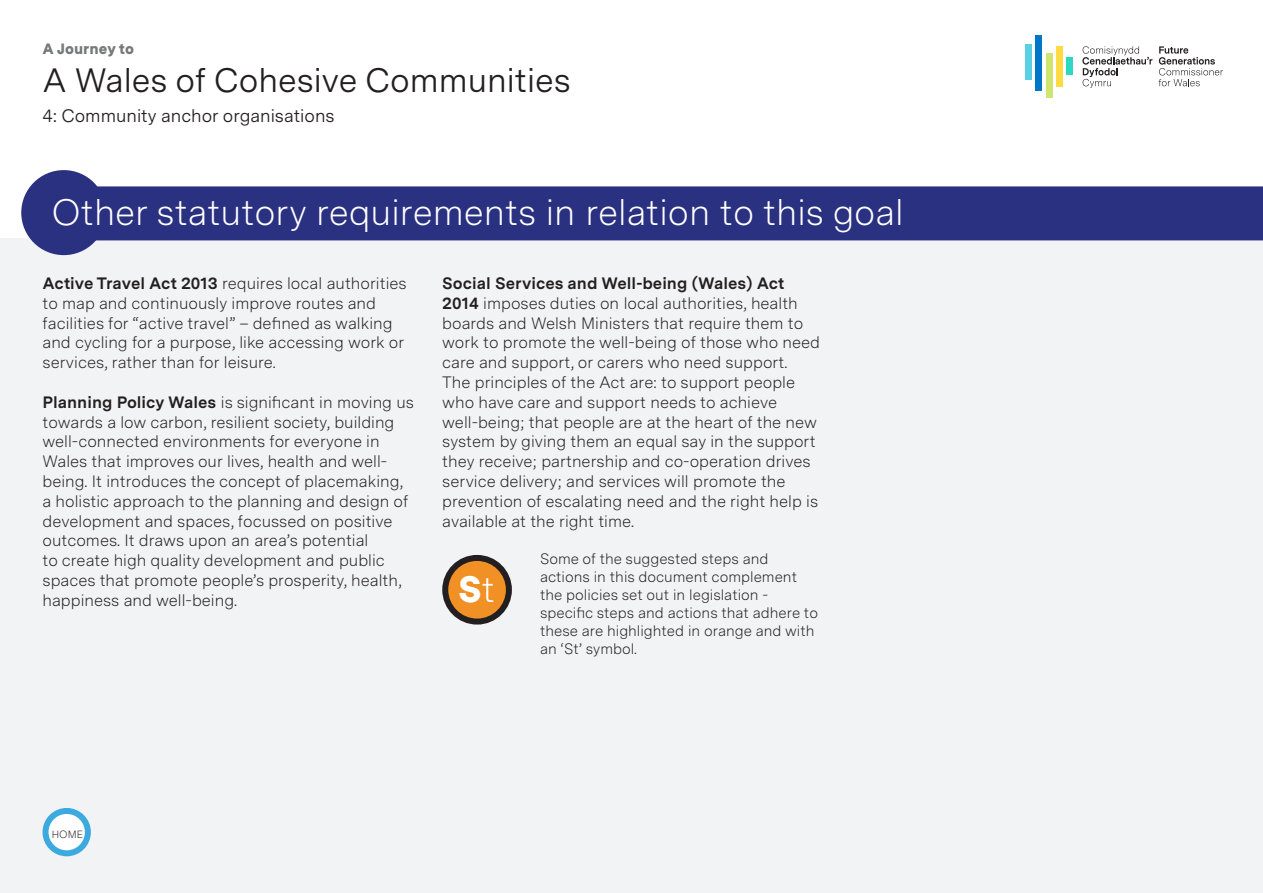
<style>
.page{position:relative;width:1263px;height:893px;background:#fff}
.page>*{position:absolute;margin:0;border:0;box-sizing:border-box;transform-origin:0 0}
.Text{font:300 36.6px "Messina Sans";color:#fff}
.Text-2{font:900 36.6px "Messina Sans";color:#fff}
.t1{font:33.75px "Messina Sans";color:#231f20}
.t2{font:18px "Messina Sans";color:#231f20}
.Text-3{font:300 16.5px/19.8px "Messina Sans";color:#231f20}
.Text-4{font:300 15px/18px "Messina Sans";color:#231f20}
.t3{font:900 15px "Messina Sans";color:#76787b}
.Text-5{font:300 10.5px "Messina Sans";color:#231f20}
.s1{font-weight:700}
.s2{font-weight:300}
</style>
<div class="page">
<div style="left:0;top:238px;width:1263px;height:655px;background:#f2f3f4"></div>
<div style="left:21px;top:170px;width:85px;height:85px;background:#2b3181;border-radius:50%"></div>
<div style="left:1025px;top:44px;width:7px;height:35px;background:#59d0e4"></div>
<div style="left:1036px;top:35px;width:6px;height:55px;background:#0076c8"></div>
<div style="left:1046px;top:53px;width:6px;height:45px;background:#cee66e"></div>
<div style="left:1056px;top:46px;width:6px;height:40px;background:#ffdb42"></div>
<div style="left:1066px;top:57px;width:6px;height:18px;background:#2bd8c4"></div>
<svg style="left:1159px;top:46px;width:64px;height:40px"></svg>
<svg style="left:1082px;top:46px;width:70px;height:42px"></svg>
<div style="left:43px;top:186px;width:1220px;height:54px;background:#2b3181"></div>
<div style="left:46px;top:811px;width:42px;height:42px;background:#fff;border-radius:50%"></div>
<div style="left:43px;top:808px;width:48px;height:48px;border:6px solid #3daadf;border-radius:50%"></div>
<div style="left:445px;top:558px;width:64px;height:64px;background:#f19024;border-radius:50%"></div>
<div style="left:442px;top:555px;width:70px;height:70px;border:6px solid #231f20;border-radius:50%"></div>
<p class="t3" style="left:43px;top:40px;width:93px">A Journey to</p>
<p class="t1" style="left:43px;top:60px;width:530px">A Wales of Cohesive Communities</p>
<p class="t2" style="left:43px;top:105px;width:294px">4: Community anchor organisations</p>
<p class="Text" style="left:51px;top:190px;width:853px">Other statutory requirements in relation to this goal</p>
<p class="Text-3" style="left:43px;top:274px;width:366px"><span class="s1">Active Travel Act 2013</span> requires local authorities to map and continuously improve routes and facilities for “active travel” – defined as walking and cycling for a purpose, like accessing work or services, rather than for leisure.</p>
<p class="Text-3" style="left:43px;top:393px;width:373px"><span class="s1">Planning Policy Wales</span> is significant in moving us towards a low carbon, resilient society, building well-connected environments for everyone in Wales that improves our lives, health and well&shy;being. It introduces the concept of placemaking, a holistic approach to the planning and design of development and spaces, focussed on positive outcomes. It draws upon an area’s potential<br>to create high quality development and public spaces that promote people’s prosperity, health, happiness and well-being.</p>
<p class="Text-3" style="left:442px;top:274px;width:379px"><span class="s1">Social Services and Well-being (Wales) Act 2014</span> imposes duties on local authorities, health boards and Welsh Ministers that require them to work to promote the well-being of those who need care and support, or carers who need support.<br>The principles of the Act are: to support people who have care and support needs to achieve well-being; that people are at the heart of the new system by giving them an equal say in the support they receive; partnership and co-operation drives service delivery; and services will promote the prevention of escalating need and the right help is available at the right time.</p>
<p class="Text-4" style="left:540px;top:551px;width:279px">Some of the suggested steps and actions in this document complement the policies set out in legislation - specific steps and actions that adhere to these are highlighted in orange and with an ‘St’ symbol.</p>
<p class="Text-2" style="left:458px;top:568px;width:38px">S<span class="s2">t</span></p>
<p class="Text-5" style="left:52px;top:828px;width:33px">HOME</p>
</div>
